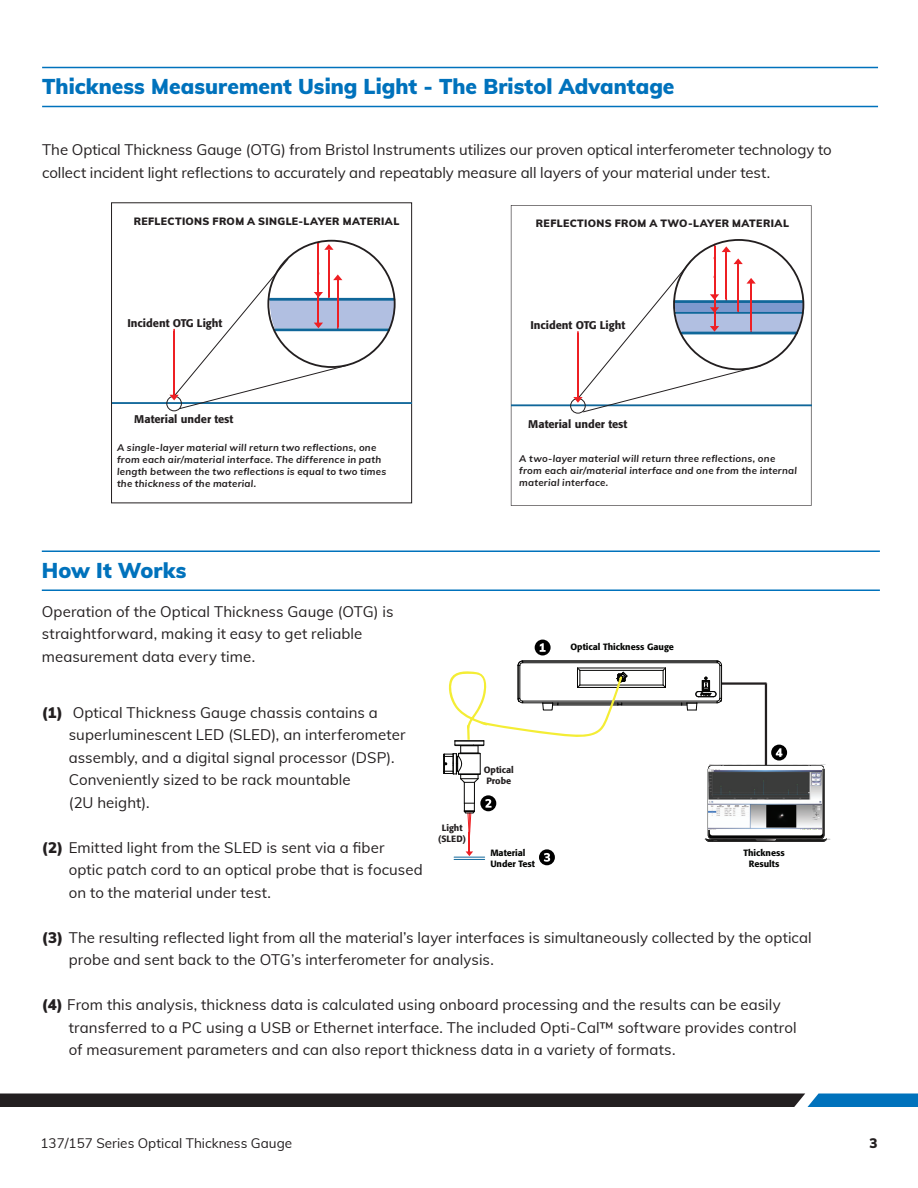
<style>
.page{position:relative;width:918px;height:1188px;background:#fff}
.page>*{position:absolute;margin:0;border:0;box-sizing:border-box;transform-origin:0 0}
.t1{font:900 21px "Muli";color:#0072bc}
.t2{font:15px/22.5px "Muli";letter-spacing:.005em;color:#231f20}
.t3{font:13.5px "Muli";color:#231f20}
.t4{font:900 13.5px "Muli";color:#231f20}
.t5{font:500 11.1px "Formata";color:#231f20}
.t6{font:900 10.35px "Muli";letter-spacing:.035em;color:#231f20}
.t7{font:italic 700 9.75px/12.1px "Muli";letter-spacing:.025em;color:#231f20}
.t8{font:500 9px/10.8px "Formata";color:#040503}
.t9{font:500 9px/10.8px "Formata";color:#231f20;text-align:center}
.s1{font-weight:900}
</style>
<div class="page">
<svg style="left:0;top:1094px;width:918px;height:13px;background:#222b35"></svg>
<hr style="left:42px;top:67px;width:836px;height:1px;background:#0072bc">
<hr style="left:42px;top:106px;width:836px;height:1px;background:#0072bc">
<div style="left:111px;top:202px;width:301px;height:301px;border:1px solid #231f20"></div>
<hr style="left:328px;top:250px;width:2px;height:46px;background:#ee1f23">
<hr style="left:112px;top:402px;width:300px;height:2px;background:#10679a">
<svg style="left:318px;top:243px;width:16px;height:7px"></svg>
<hr style="left:318px;top:244px;width:1px;height:48px;background:#ee1f23">
<svg style="left:166px;top:258px;width:230px;height:154px"></svg>
<svg style="left:511px;top:205px;width:301px;height:301px"></svg>
<hr style="left:511px;top:404px;width:300px;height:2px;background:#10679a">
<svg style="left:570px;top:244px;width:235px;height:170px"></svg>
<svg style="left:705px;top:764px;width:122px;height:78px"></svg>
<hr style="left:765px;top:683px;width:2px;height:83px;background:#231f20">
<hr style="left:722px;top:682px;width:45px;height:3px;background:#231f20">
<hr style="left:580px;top:670px;width:83px;height:1px;background:#050504">
<hr style="left:580px;top:685px;width:83px;height:1px;background:#050504">
<svg style="left:662px;top:667px;width:4px;height:20px"></svg>
<hr style="left:577px;top:668px;width:89px;height:1px;background:#050504">
<hr style="left:577px;top:687px;width:89px;height:1px;background:#050504">
<div style="left:719px;top:665px;width:3px;height:34px;border:1px solid #050504"></div>
<svg style="left:716px;top:660px;width:6px;height:6px"></svg>
<div style="left:522px;top:661px;width:195px;height:2px;border:1px solid #050504"></div>
<hr style="left:622px;top:705px;width:60px;height:1px;background:#050504">
<hr style="left:622px;top:704px;width:60px;height:1px;background:#050504">
<svg style="left:681px;top:676px;width:41px;height:35px"></svg>
<img style="left:709px;top:770px;width:112px;height:59px">
<hr style="left:42px;top:550px;width:838px;height:2px;background:#0072bc">
<hr style="left:42px;top:590px;width:838px;height:1px;background:#0072bc">
<svg style="left:539px;top:849px;width:16px;height:16px"></svg>
<svg style="left:443px;top:660px;width:185px;height:202px"></svg>
<svg style="left:771px;top:745px;width:16px;height:16px"></svg>
<svg style="left:776px;top:748px;width:7px;height:9px"></svg>
<svg style="left:535px;top:640px;width:16px;height:16px"></svg>
<svg style="left:540px;top:643px;width:6px;height:9px"></svg>
<h1 class="t1" style="left:42px;top:73px;width:634px">Thickness Measurement Using Light - The Bristol Advantage</h1>
<p class="t2" style="left:42px;top:138px;width:791px">The Optical Thickness Gauge (OTG) from Bristol Instruments utilizes our proven optical interferometer technology to collect incident light reflections to accurately and repeatably measure all layers of your material under test.</p>
<p class="t6" style="left:134px;top:214px;width:267px">REFLECTIONS FROM A SINGLE-LAYER MATERIAL</p>
<p class="t6" style="left:536px;top:216px;width:255px">REFLECTIONS FROM A TWO-LAYER MATERIAL</p>
<p class="t5" style="left:127px;top:318px;width:97px">Incident OTG Light</p>
<p class="t5" style="left:530px;top:320px;width:97px">Incident OTG Light</p>
<p class="t5" style="left:134px;top:414px;width:101px">Material under test</p>
<p class="t7" style="left:117px;top:441px;width:271px">A single-layer material will return two reflections, one from each air/material interface. The difference in path length between the two reflections is equal to two times the thickness of the material.</p>
<p class="t5" style="left:528px;top:419px;width:101px">Material under test</p>
<p class="t7" style="left:519px;top:452px;width:279px">A two-layer material will return three reflections, one from each air/material interface and one from the internal material interface.</p>
<h1 class="t1" style="left:42px;top:556px;width:146px">How It Works</h1>
<p class="t2" style="left:42px;top:600px;width:353px">Operation of the Optical Thickness Gauge (OTG) is straightforward, making it easy to get reliable measurement data every time.</p>
<p class="t2" style="left:69px;top:701px;width:338px;text-indent:-27px"><span class="s1">(1)</span> Optical Thickness Gauge chassis contains a superluminescent LED (SLED), an interferometer assembly, and a digital signal processor (DSP).<br>Conveniently sized to be rack mountable<br>(2U height).</p>
<p class="t2" style="left:69px;top:836px;width:355px;text-indent:-27px"><span class="s1">(2)</span> Emitted light from the SLED is sent via a fiber<br>optic patch cord to an optical probe that is focused on to the material under test.</p>
<p class="t9" style="left:438px;top:823px;width:29px">Light (SLED)</p>
<p class="t9" style="left:484px;top:765px;width:32px;text-align:left">Optical<br>Probe</p>
<p class="t8" style="left:570px;top:642px;width:105px">Optical Thickness Gauge</p>
<p class="t8" style="left:490px;top:848px;width:46px">Material<br>Under Test</p>
<p class="t8" style="left:743px;top:848px;width:43px;text-align:center">Thickness<br>Results</p>
<p class="t2" style="left:69px;top:926px;width:744px;text-indent:-27px"><span class="s1">(3)</span> The resulting reflected light from all the material’s layer interfaces is simultaneously collected by the optical probe and sent back to the OTG’s interferometer for analysis.</p>
<p class="t2" style="left:69px;top:993px;width:729px;text-indent:-27px"><span class="s1">(4)</span> From this analysis, thickness data is calculated using onboard processing and the results can be easily transferred to a PC using a USB or Ethernet interface. The included Opti-Cal™ software provides control of measurement parameters and can also report thickness data in a variety of formats.</p>
<p class="t3" style="left:40px;top:1134px;width:253px">137/157 Series Optical Thickness Gauge</p>
<p class="t4" style="left:869px;top:1134px;width:10px">3</p>
</div>
